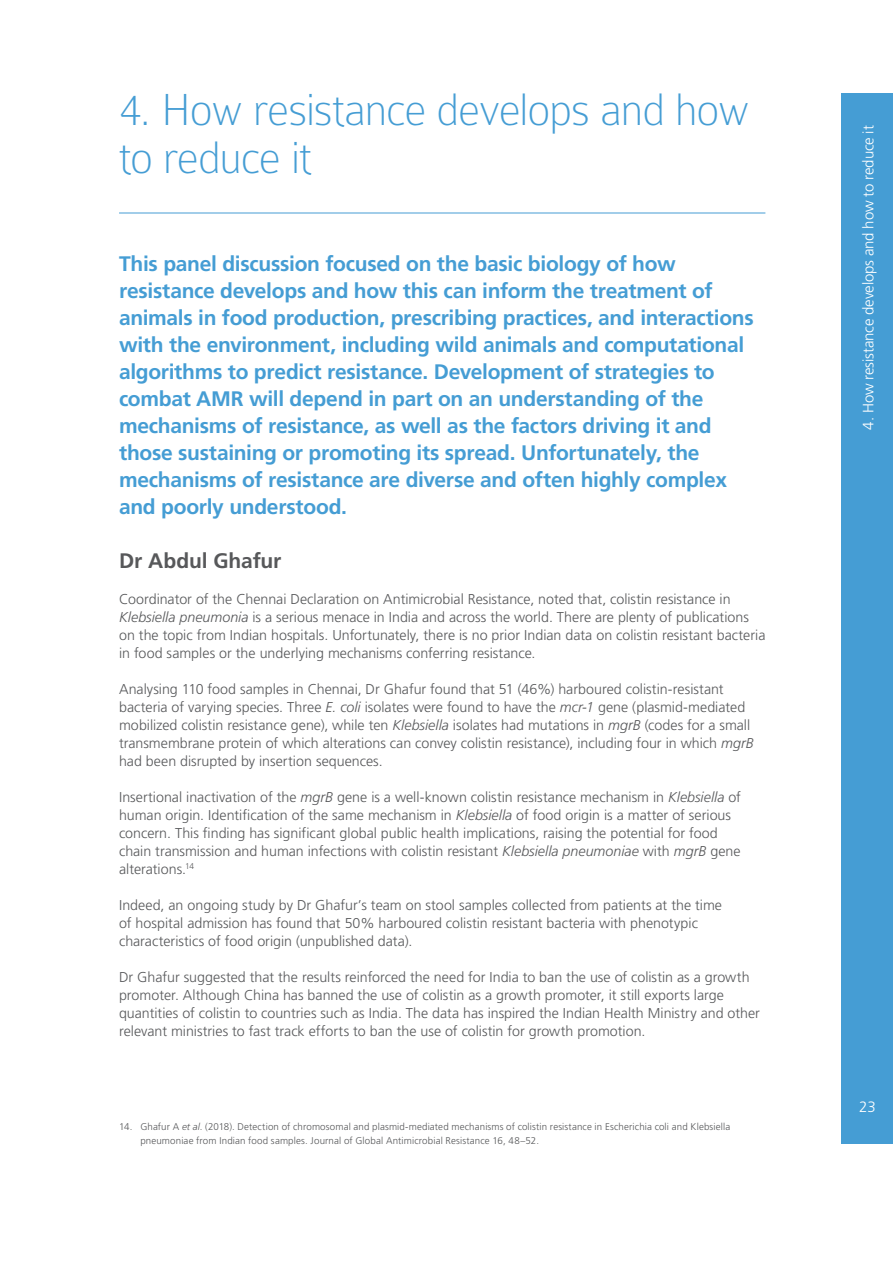
<style>
.page{position:relative;width:893px;height:1263px;background:#fff}
.page>*{position:absolute;margin:0;border:0;box-sizing:border-box;transform-origin:0 0}
.t1{font:100 48px/48px "Colaborate";letter-spacing:-.025em;color:#459dd4}
.Body_Text{font:700 21px/27px "Frutiger LT Std";letter-spacing:-.015em;color:#459dd4}
.Body_Text-2{font:700 21px "Frutiger LT Std";letter-spacing:-.01em;color:#57585a}
.t2{font:300 15px "Frutiger LT Std";letter-spacing:-.01em;color:#fff}
.Body_Text-3{font:300 14.25px/18px "Frutiger LT Std";color:#57585a}
.Notes{font:300 9.75px/13.5px "Frutiger LT Std";letter-spacing:.015em;color:#57585a}
.s1{font-style:italic}
</style>
<div class="page">
<div style="left:842px;top:94px;width:51px;height:1050px;background:#459dd4"></div>
<hr style="left:119px;top:213px;width:646px;height:1px;background:#459dd4">
<p class="t1" style="left:119px;top:86px;width:632px">4. How resistance develops and how to reduce it</p>
<p class="Body_Text" style="left:119px;top:250px;width:636px">This panel discussion focused on the basic biology of how resistance develops and how this can inform the treatment of animals in food production, prescribing practices, and interactions with the environment, including wild animals and computational algorithms to predict resistance. Development of strategies to combat AMR will depend in part on an understanding of the mechanisms of resistance, as well as the factors driving it and those sustaining or promoting its spread. Unfortunately, the mechanisms of resistance are diverse and often highly complex and poorly understood.</p>
<p class="Body_Text-2" style="left:119px;top:548px;width:164px">Dr Abdul Ghafur</p>
<p class="Body_Text-3" style="left:119px;top:590px;width:648px">Coordinator of the Chennai Declaration on Antimicrobial Resistance, noted that, colistin resistance in <span class="s1">Klebsiella pneumonia</span> is a serious menace in India and across the world. There are plenty of publications on the topic from Indian hospitals. Unfortunately, there is no prior Indian data on colistin resistant bacteria in food samples or the underlying mechanisms conferring resistance.</p>
<p class="Body_Text-3" style="left:119px;top:680px;width:636px">Analysing 110 food samples in Chennai, Dr Ghafur found that 51 (46%) harboured colistin-resistant bacteria of varying species. Three <span class="s1">E. coli</span> isolates were found to have the <span class="s1">mcr-1</span> gene (plasmid-mediated mobilized colistin resistance gene), while ten <span class="s1">Klebsiella</span> isolates had mutations in <span class="s1">mgrB</span> (codes for a small transmembrane protein of which alterations can convey colistin resistance), including four in which <span class="s1">mgrB </span>had been disrupted by insertion sequences.</p>
<p class="Body_Text-3" style="left:119px;top:788px;width:623px">Insertional inactivation of the <span class="s1">mgrB</span> gene is a well-known colistin resistance mechanism in <span class="s1">Klebsiella</span> of human origin. Identification of the same mechanism in <span class="s1">Klebsiella</span> of food origin is a matter of serious concern. This finding has significant global public health implications, raising the potential for food chain transmission and human infections with colistin resistant <span class="s1">Klebsiella pneumoniae</span> with <span class="s1">mgrB</span> gene alterations.<sup>14</sup></p>
<p class="Body_Text-3" style="left:119px;top:896px;width:604px">Indeed, an ongoing study by Dr Ghafur’s team on stool samples collected from patients at the time of hospital admission has found that 50% harboured colistin resistant bacteria with phenotypic characteristics of food origin (unpublished data).</p>
<p class="Body_Text-3" style="left:119px;top:968px;width:642px">Dr Ghafur suggested that the results reinforced the need for India to ban the use of colistin as a growth promoter. Although China has banned the use of colistin as a growth promoter, it still exports large quantities of colistin to countries such as India. The data has inspired the Indian Health Ministry and other relevant ministries to fast track efforts to ban the use of colistin for growth promotion.</p>
<p class="Notes" style="left:140px;top:1120px;width:591px;text-indent:-21px">14. Ghafur A <span class="s1">et al</span>. (2018). Detection of chromosomal and plasmid-mediated mechanisms of colistin resistance in Escherichia coli and Klebsiella pneumoniae from Indian food samples. Journal of Global Antimicrobial Resistance 16, 48–52.</p>
<p class="t2" style="left:860px;top:430px;width:306px;rotate:-90deg">4. How resistance develops and how to reduce it</p>
<p class="t2" style="left:859px;top:1098px;width:18px">23</p>
</div>
